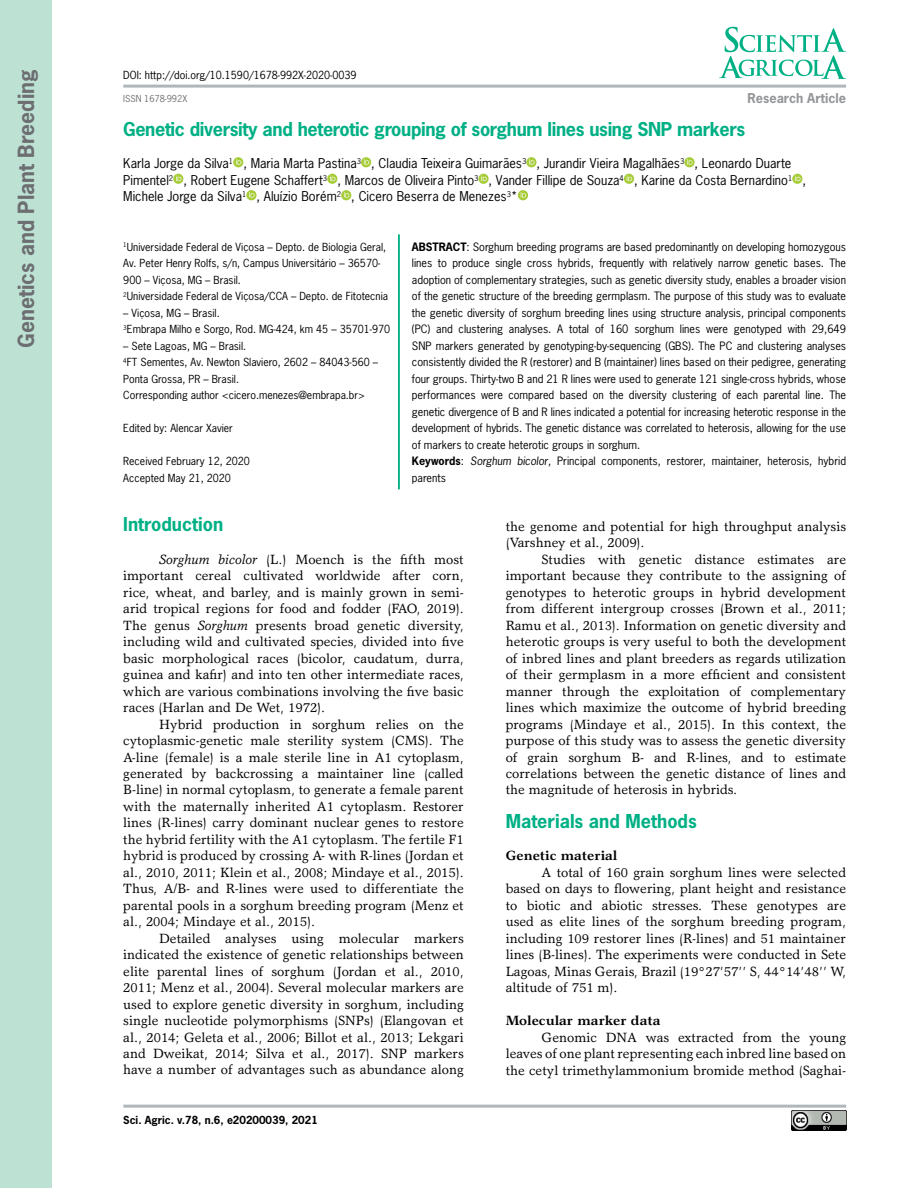
<style>
.page{position:relative;width:918px;height:1188px;background:#fff}
.page>*{position:absolute;margin:0;border:0;box-sizing:border-box;transform-origin:0 0}
.t1{font:700 21px "News Gothic";color:#6d6e71}
.t2{font:700 18px "News Gothic";letter-spacing:-.02em;color:#00b085}
.t3{font:700 18px "News Gothic";color:#00b085}
.t4{font:13.5px/16.5px "Garth Graphic";color:#000;text-align:justify}
.t5{font:700 13.5px "Garth Graphic";color:#000}
.t6{font:12.75px/16.5px "News Gothic";color:#000}
.t7{font:700 12.75px "News Gothic";color:#939598}
.t8{font:10.8px/16.5px "News Gothic";color:#000}
.t9{font:10.5px/16.5px "News Gothic";color:#000}
.t10{font:700 10.5px "News Gothic";color:#000}
.t11{font:9px "News Gothic";color:#6d6e71}
.s1{font-style:italic}
.s2{font-weight:700}
</style>
<div class="page">
<svg style="left:719px;top:27px;width:127px;height:52px"></svg>
<div style="left:0;top:0;width:51px;height:1188px;background:#bde2d4"></div>
<hr style="left:123px;top:85px;width:723px;height:3px;background:#b0b7bb">
<hr style="left:123px;top:1105px;width:723px;height:3px;background:#b0b7bb">
<img style="left:791px;top:1111px;width:55px;height:19px">
<svg style="left:233px;top:157px;width:10px;height:10px"></svg>
<svg style="left:236px;top:159px;width:5px;height:6px"></svg>
<svg style="left:361px;top:157px;width:10px;height:10px"></svg>
<svg style="left:364px;top:159px;width:5px;height:6px"></svg>
<svg style="left:526px;top:157px;width:11px;height:10px"></svg>
<svg style="left:529px;top:159px;width:6px;height:6px"></svg>
<div style="left:684px;top:157px;width:11px;height:10px;background:#a6cc38;border-radius:50%"></div>
<svg style="left:687px;top:159px;width:6px;height:6px"></svg>
<svg style="left:173px;top:174px;width:10px;height:10px"></svg>
<svg style="left:176px;top:176px;width:5px;height:5px"></svg>
<svg style="left:327px;top:174px;width:10px;height:10px"></svg>
<svg style="left:330px;top:176px;width:5px;height:5px"></svg>
<svg style="left:478px;top:174px;width:11px;height:10px"></svg>
<svg style="left:481px;top:176px;width:6px;height:5px"></svg>
<svg style="left:624px;top:174px;width:10px;height:10px"></svg>
<svg style="left:627px;top:176px;width:5px;height:5px"></svg>
<svg style="left:792px;top:174px;width:10px;height:10px"></svg>
<svg style="left:795px;top:176px;width:6px;height:5px"></svg>
<svg style="left:246px;top:190px;width:11px;height:10px"></svg>
<svg style="left:249px;top:192px;width:6px;height:6px"></svg>
<svg style="left:341px;top:190px;width:10px;height:10px"></svg>
<svg style="left:344px;top:192px;width:5px;height:6px"></svg>
<svg style="left:518px;top:190px;width:10px;height:10px"></svg>
<svg style="left:521px;top:192px;width:5px;height:6px"></svg>
<hr style="left:398px;top:234px;width:2px;height:255px;background:#00b085">
<h1 class="t1" style="left:12px;top:348px;width:279px;rotate:-90deg">Genetics and Plant Breeding</h1>
<p class="t9" style="left:123px;top:66px;width:235px">DOI: http://doi.org/10.1590/1678-992X-2020-0039</p>
<p class="t11" style="left:123px;top:93px;width:65px">ISSN 1678-992X</p>
<p class="t7" style="left:748px;top:89px;width:100px">Research Article</p>
<h2 class="t2" style="left:123px;top:117px;width:624px">Genetic diversity and heterotic grouping of sorghum lines using SNP markers</h2>
<p class="t6" style="left:123px;top:155px;width:684px">Karla Jorge da Silva<sup>1</sup> , Maria Marta Pastina<sup>3</sup> , Claudia Teixeira Guimarães<sup>3</sup> , Jurandir Vieira Magalhães<sup>3</sup> , Leonardo Duarte<br>Pimentel<sup>2</sup> , Robert Eugene Schaffert<sup>3</sup> , Marcos de Oliveira Pinto<sup>3</sup> , Vander Fillipe de Souza<sup>4</sup> , Karine da Costa Bernardino<sup>1</sup> ,<br>Michele Jorge da Silva<sup>1</sup> , Aluízio Borém<sup>2</sup> , Cicero Beserra de Menezes<sup>3</sup>*</p>
<p class="t9" style="left:123px;top:239px;width:266px"><sup>1</sup>Universidade Federal de Viçosa – Depto. de Biologia Geral, Av. Peter Henry Rolfs, s/n, Campus Universitário – 36570- 900 – Viçosa, MG – Brasil.<br><sup>2</sup>Universidade Federal de Viçosa/CCA – Depto. de Fitotecnia</p>
<p class="t9" style="left:123px;top:304px;width:268px">– Viçosa, MG – Brasil.<br><sup>3</sup>Embrapa Milho e Sorgo, Rod. MG-424, km 45 – 35701-970</p>
<p class="t9" style="left:123px;top:337px;width:256px">– Sete Lagoas, MG – Brasil.<br><sup>4</sup>FT Sementes, Av. Newton Slaviero, 2602 – 84043-560 – Ponta Grossa, PR – Brasil.<br>Corresponding author &lt;cicero.menezes@embrapa.br&gt;</p>
<p class="t9" style="left:123px;top:420px;width:111px">Edited by: Alencar Xavier</p>
<p class="t9" style="left:123px;top:453px;width:128px">Received February 12, 2020<br>Accepted May 21, 2020</p>
<h2 class="t3" style="left:123px;top:512px;width:101px">Introduction</h2>
<p class="t4" style="left:123px;top:551px;width:342px;text-indent:36px"><span class="s1">Sorghum bicolor</span> (L.) Moench is the fifth most important cereal cultivated worldwide after corn, rice, wheat, and barley, and is mainly grown in semi&shy;arid tropical regions for food and fodder (FAO, 2019).<br>The genus <span class="s1">Sorghum</span> presents broad genetic diversity, including wild and cultivated species, divided into five basic morphological races (bicolor, caudatum, durra, guinea and kafir) and into ten other intermediate races, which are various combinations involving the five basic races (Harlan and De Wet, 1972).</p>
<p class="t4" style="left:123px;top:716px;width:342px;text-indent:36px">Hybrid production in sorghum relies on the cytoplasmic-genetic male sterility system (CMS). The A-line (female) is a male sterile line in A1 cytoplasm, generated by backcrossing a maintainer line (called B-line) in normal cytoplasm, to generate a female parent with the maternally inherited A1 cytoplasm. Restorer lines (R-lines) carry dominant nuclear genes to restore the hybrid fertility with the A1 cytoplasm. The fertile F1 hybrid is produced by crossing A- with R-lines (Jordan et al., 2010, 2011; Klein et al., 2008; Mindaye et al., 2015).<br>Thus, A/B- and R-lines were used to differentiate the parental pools in a sorghum breeding program (Menz et al., 2004; Mindaye et al., 2015).</p>
<p class="t4" style="left:123px;top:930px;width:342px;text-indent:36px">Detailed analyses using molecular markers indicated the existence of genetic relationships between elite parental lines of sorghum (Jordan et al., 2010, 2011; Menz et al., 2004). Several molecular markers are used to explore genetic diversity in sorghum, including single nucleotide polymorphisms (SNPs) (Elangovan et al., 2014; Geleta et al., 2006; Billot et al., 2013; Lekgari and Dweikat, 2014; Silva et al., 2017). SNP markers have a number of advantages such as abundance along</p>
<p class="t8" style="left:412px;top:238px;width:436px"><span class="s2">ABSTRACT</span>: Sorghum breeding programs are based predominantly on developing homozygous lines to produce single cross hybrids, frequently with relatively narrow genetic bases. The adoption of complementary strategies, such as genetic diversity study, enables a broader vision of the genetic structure of the breeding germplasm. The purpose of this study was to evaluate the genetic diversity of sorghum breeding lines using structure analysis, principal components (PC) and clustering analyses. A total of 160 sorghum lines were genotyped with 29,649<br>SNP markers generated by genotyping-by-sequencing (GBS). The PC and clustering analyses consistently divided the R (restorer) and B (maintainer) lines based on their pedigree, generating four groups. Thirty-two B and 21 R lines were used to generate 121 single-cross hybrids, whose performances were compared based on the diversity clustering of each parental line. The genetic divergence of B and R lines indicated a potential for increasing heterotic response in the development of hybrids. The genetic distance was correlated to heterosis, allowing for the use of markers to create heterotic groups in sorghum.<br><span class="s2">Keywords</span>: <span class="s1">Sorghum bicolor</span>, Principal components, restorer, maintainer, heterosis, hybrid parents</p>
<p class="t4" style="left:506px;top:518px;width:342px">the genome and potential for high throughput analysis (Varshney et al., 2009).</p>
<p class="t4" style="left:506px;top:551px;width:342px;text-indent:36px">Studies with genetic distance estimates are important because they contribute to the assigning of genotypes to heterotic groups in hybrid development from different intergroup crosses (Brown et al., 2011; Ramu et al., 2013). Information on genetic diversity and heterotic groups is very useful to both the development of inbred lines and plant breeders as regards utilization of their germplasm in a more efficient and consistent manner through the exploitation of complementary lines which maximize the outcome of hybrid breeding programs (Mindaye et al., 2015). In this context, the purpose of this study was to assess the genetic diversity of grain sorghum B- and R-lines, and to estimate correlations between the genetic distance of lines and the magnitude of heterosis in hybrids.</p>
<h2 class="t3" style="left:506px;top:809px;width:193px">Materials and Methods</h2>
<p class="t5" style="left:506px;top:848px;width:113px">Genetic material</p>
<p class="t4" style="left:506px;top:864px;width:342px;text-indent:36px">A total of 160 grain sorghum lines were selected based on days to flowering, plant height and resistance to biotic and abiotic stresses. These genotypes are used as elite lines of the sorghum breeding program, including 109 restorer lines (R-lines) and 51 maintainer lines (B-lines). The experiments were conducted in Sete Lagoas, Minas Gerais, Brazil (19°27’57’’ S, 44°14’48’’ W, altitude of 751 m).</p>
<p class="t5" style="left:506px;top:1012px;width:156px">Molecular marker data</p>
<p class="t4" style="left:506px;top:1029px;width:342px;text-indent:36px">Genomic DNA was extracted from the young leaves of one plant representing each inbred line based on the cetyl trimethylammonium bromide method (Saghai-</p>
<p class="t10" style="left:123px;top:1113px;width:196px">Sci. Agric. v.78, n.6, e20200039, 2021</p>
</div>
